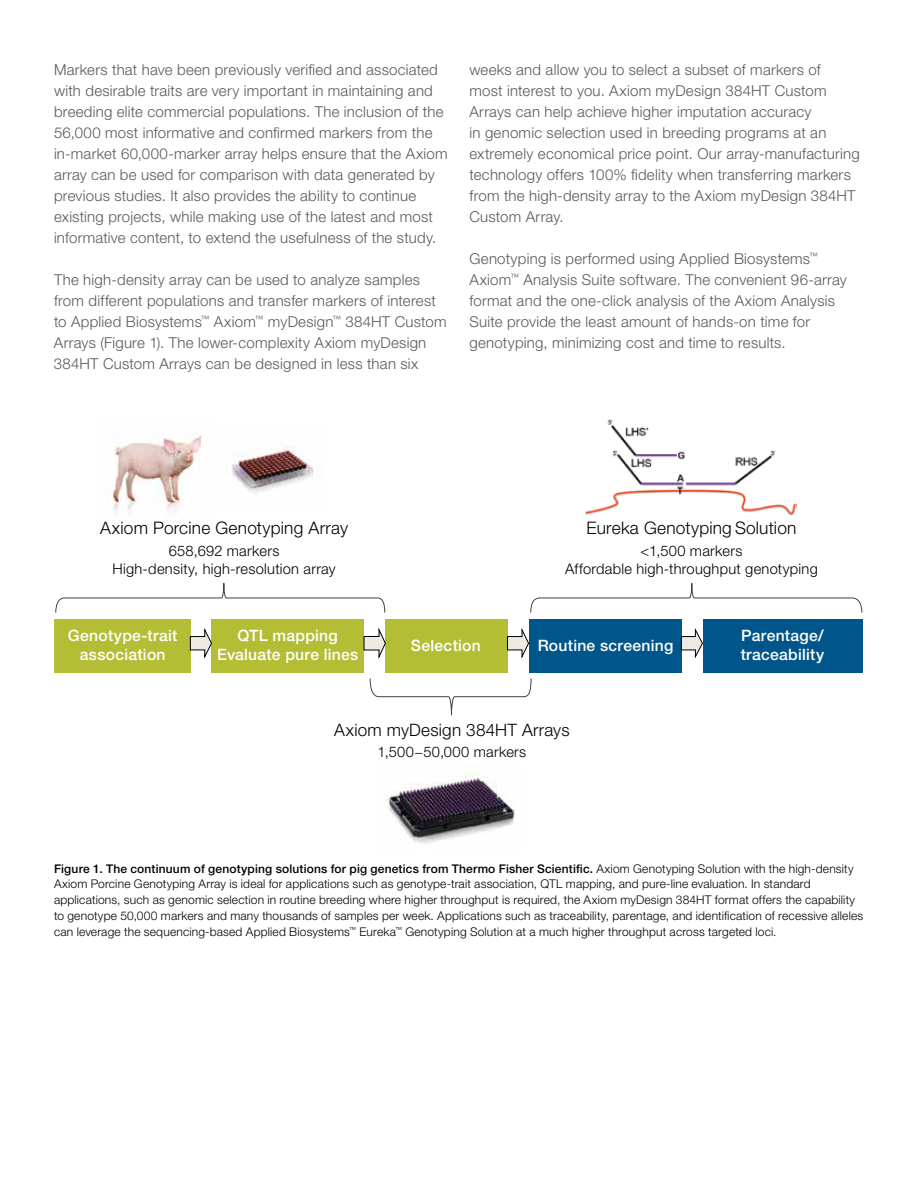
<style>
.page{position:relative;width:918px;height:1188px;background:#fff}
.page>*{position:absolute;margin:0;border:0;box-sizing:border-box;transform-origin:0 0}
.t1{font:300 17.25px "Helvetica Neue LT Std";letter-spacing:.01em;color:#010101}
.t2{font:300 17.1px "Helvetica Neue LT Std";letter-spacing:.015em;color:#010101}
.t3{font:500 15.75px/18.9px "Helvetica Neue LT Std";letter-spacing:.015em;color:#fff;text-align:center}
.t4{font:300 15px/21px "Helvetica Neue LT Std";letter-spacing:.015em;color:#58595b}
.t5{font:300 14.7px/17.5px "Helvetica Neue LT Std";letter-spacing:.02em;color:#010101;text-align:center}
.t6{font:300 12px/15.8px "Helvetica Neue LT Std";letter-spacing:.015em;color:#000}
.s1{font-weight:500}
</style>
<div class="page">
<div style="left:529px;top:619px;width:153px;height:53px;background:#00558a"></div>
<div style="left:54px;top:619px;width:136px;height:53px;background:#b3be35"></div>
<div style="left:212px;top:619px;width:152px;height:53px;background:#b3be35"></div>
<div style="left:385px;top:619px;width:123px;height:53px;background:#b3be35"></div>
<div style="left:703px;top:619px;width:159px;height:53px;background:#00558a"></div>
<img style="left:108px;top:435px;width:94px;height:78px">
<img style="left:232px;top:447px;width:88px;height:46px">
<svg style="left:189px;top:626px;width:23px;height:34px"></svg>
<svg style="left:363px;top:627px;width:23px;height:32px"></svg>
<svg style="left:507px;top:628px;width:22px;height:31px"></svg>
<svg style="left:681px;top:628px;width:22px;height:31px"></svg>
<svg style="left:55px;top:583px;width:331px;height:30px"></svg>
<svg style="left:369px;top:678px;width:163px;height:38px"></svg>
<svg style="left:530px;top:583px;width:333px;height:30px"></svg>
<img style="left:388px;top:773px;width:127px;height:71px">
<img style="left:585px;top:419px;width:212px;height:96px">
<p class="t4" style="left:54px;top:59px;width:395px">Markers that have been previously verified and associated with desirable traits are very important in maintaining and breeding elite commercial populations. The inclusion of the 56,000 most informative and confirmed markers from the in-market 60,000-marker array helps ensure that the Axiom array can be used for comparison with data generated by previous studies. It also provides the ability to continue existing projects, while making use of the latest and most informative content, to extend the usefulness of the study.</p>
<p class="t4" style="left:54px;top:269px;width:394px">The high-density array can be used to analyze samples from different populations and transfer markers of interest to Applied Biosystems<sup>™</sup> Axiom<sup>™</sup> myDesign<sup>™</sup> 384HT Custom Arrays (Figure 1). The lower-complexity Axiom myDesign 384HT Custom Arrays can be designed in less than six</p>
<p class="t4" style="left:469px;top:59px;width:392px">weeks and allow you to select a subset of markers of<br>most interest to you. Axiom myDesign 384HT Custom Arrays can help achieve higher imputation accuracy<br>in genomic selection used in breeding programs at an extremely economical price point. Our array-manufacturing technology offers 100% fidelity when transferring markers from the high-density array to the Axiom myDesign 384HT Custom Array.</p>
<p class="t4" style="left:469px;top:248px;width:379px">Genotyping is performed using Applied Biosystems<sup>™ </sup>Axiom<sup>™</sup> Analysis Suite software. The convenient 96-array format and the one-click analysis of the Axiom Analysis Suite provide the least amount of hands-on time for genotyping, minimizing cost and time to results.</p>
<p class="t1" style="left:100px;top:518px;width:249px">Axiom Porcine Genotyping Array</p>
<p class="t5" style="left:113px;top:542px;width:225px">658,692 markers<br>High-density, high-resolution array</p>
<p class="t1" style="left:587px;top:518px;width:211px">Eureka Genotyping Solution</p>
<p class="t5" style="left:565px;top:542px;width:254px">&lt;1,500 markers<br>Affordable high-throughput genotyping</p>
<p class="t3" style="left:68px;top:626px;width:111px">Genotype-trait association</p>
<p class="t3" style="left:217px;top:626px;width:143px">QTL mapping<br>Evaluate pure lines</p>
<p class="t3" style="left:411px;top:636px;width:71px">Selection</p>
<p class="t3" style="left:538px;top:636px;width:137px">Routine screening</p>
<p class="t3" style="left:741px;top:626px;width:85px;text-align:left">Parentage/ traceability</p>
<p class="t2" style="left:334px;top:719px;width:237px">Axiom myDesign 384HT Arrays</p>
<p class="t5" style="left:378px;top:743px;width:150px">1,500−50,000 markers</p>
<p class="t6" style="left:54px;top:860px;width:811px"><span class="s1">Figure 1. The continuum of genotyping solutions for pig genetics from Thermo Fisher Scientific.</span> Axiom Genotyping Solution with the high-density Axiom Porcine Genotyping Array is ideal for applications such as genotype-trait association, QTL mapping, and pure-line evaluation. In standard applications, such as genomic selection in routine breeding where higher throughput is required, the Axiom myDesign 384HT format offers the capability to genotype 50,000 markers and many thousands of samples per week. Applications such as traceability, parentage, and identification of recessive alleles can leverage the sequencing-based Applied Biosystems<sup>™</sup> Eureka<sup>™</sup> Genotyping Solution at a much higher throughput across targeted loci.</p>
</div>
